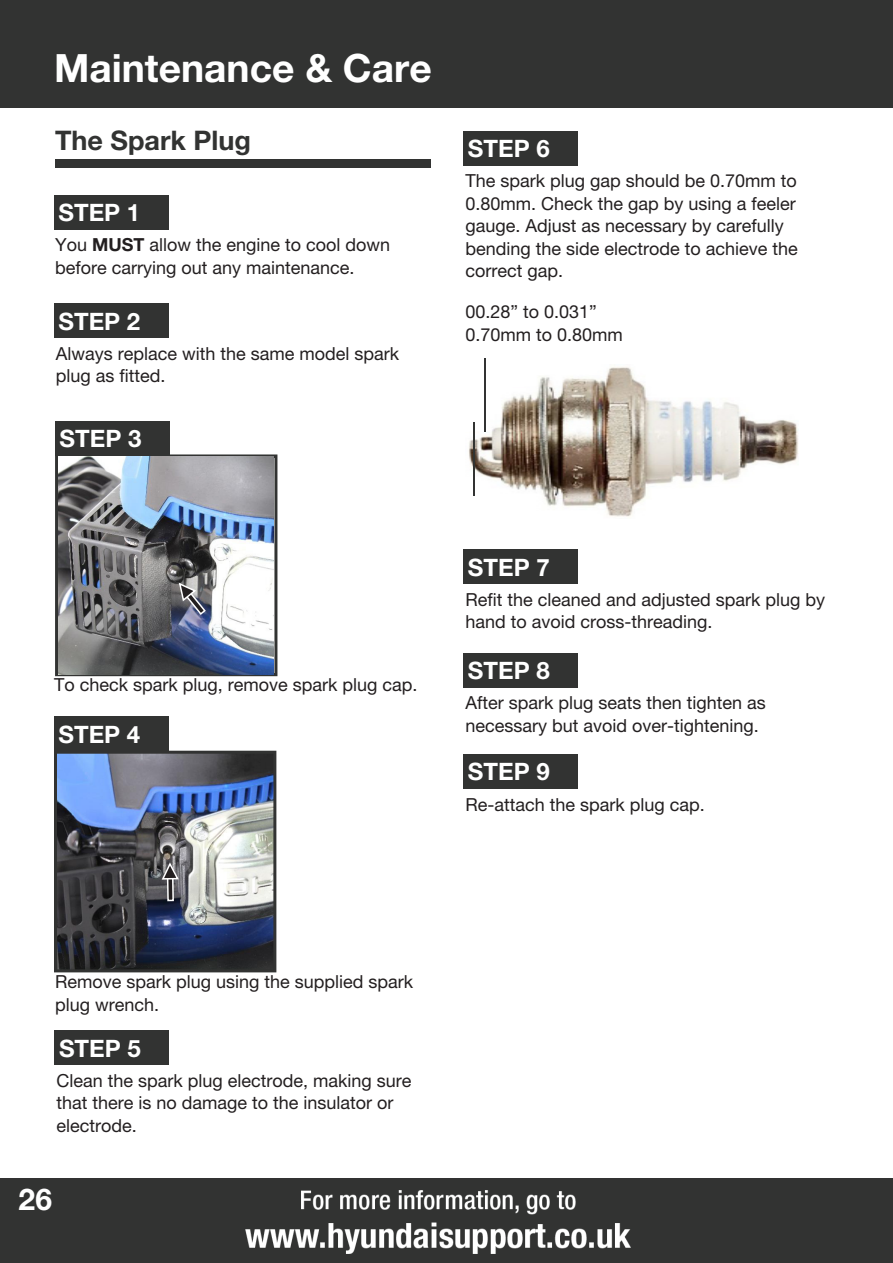
<style>
.page{position:relative;width:893px;height:1263px;background:#fff}
.page>*{position:absolute;margin:0;border:0;box-sizing:border-box;transform-origin:0 0}
.t1{font:700 39px "Helvetica Neue LT Pro";color:#fff}
.t2{font:700 30px "Helvetica Neue LT Pro";color:#fff}
.t3{font:700 27px "Helvetica Neue LT Pro";color:#323332}
.t4{font:700 24px "Helvetica Neue LT Pro";color:#fff}
.t5{font:18px/22.5px "Helvetica Neue LT Pro";color:#231f20}
.s1{font-weight:700}
</style>
<div class="page">
<div style="left:0;top:0;width:893px;height:107px;background:#323332"></div>
<div style="left:0;top:1178px;width:893px;height:85px;background:#323332"></div>
<div style="left:55px;top:159px;width:376px;height:9px;background:#323332"></div>
<div style="left:54px;top:195px;width:114px;height:35px;background:#323332"></div>
<div style="left:54px;top:303px;width:114px;height:35px;background:#323332"></div>
<div style="left:55px;top:421px;width:114px;height:34px;background:#323332"></div>
<div style="left:54px;top:716px;width:114px;height:35px;background:#323332"></div>
<div style="left:55px;top:1030px;width:114px;height:35px;background:#323332"></div>
<div style="left:463px;top:131px;width:115px;height:35px;background:#323332"></div>
<img style="left:469px;top:367px;width:329px;height:150px">
<hr style="left:473px;top:422px;width:2px;height:74px;background:#323332">
<hr style="left:484px;top:359px;width:2px;height:73px;background:#323332">
<div style="left:463px;top:549px;width:115px;height:35px;background:#323332"></div>
<div style="left:463px;top:653px;width:115px;height:34px;background:#323332"></div>
<div style="left:463px;top:754px;width:115px;height:35px;background:#323332"></div>
<div style="left:55px;top:454px;width:222px;height:222px;border:3px solid #323332"></div>
<img style="left:58px;top:457px;width:216px;height:217px">
<svg style="left:178px;top:582px;width:29px;height:34px"></svg>
<img style="left:58px;top:755px;width:214px;height:213px">
<div style="left:54px;top:751px;width:222px;height:221px;border:3px solid #323332"></div>
<svg style="left:160px;top:862px;width:20px;height:40px"></svg>
<img style="left:245px;top:1190px;width:386px;height:64px">
<p class="t1" style="left:54px;top:44px;width:379px">Maintenance &amp; Care</p>
<p class="t3" style="left:55px;top:124px;width:198px">The Spark Plug</p>
<p class="t4" style="left:58px;top:198px;width:83px">STEP 1</p>
<p class="t5" style="left:55px;top:233px;width:337px">You <span class="s1">MUST</span> allow the engine to cool down</p>
<p class="t5" style="left:55px;top:256px;width:301px">before carrying out any maintenance.</p>
<p class="t4" style="left:58px;top:306px;width:83px">STEP 2</p>
<p class="t5" style="left:56px;top:342px;width:345px">Always replace with the same model spark plug as fitted.</p>
<p class="t4" style="left:60px;top:424px;width:83px">STEP 3</p>
<p class="t4" style="left:468px;top:134px;width:83px">STEP 6</p>
<p class="t5" style="left:465px;top:170px;width:333px;text-align:justify">The spark plug gap should be 0.70mm to 0.80mm. Check the gap by using a feeler gauge. Adjust as necessary by carefully</p>
<p class="t5" style="left:465px;top:237px;width:334px">bending the side electrode to achieve the correct gap.</p>
<p class="t5" style="left:465px;top:300px;width:133px">00.28” to 0.031”</p>
<p class="t5" style="left:465px;top:323px;width:159px">0.70mm to 0.80mm</p>
<p class="t5" style="left:54px;top:673px;width:365px">To check spark plug, remove spark plug cap.</p>
<p class="t4" style="left:58px;top:719px;width:83px">STEP 4</p>
<p class="t4" style="left:468px;top:552px;width:83px">STEP 7</p>
<p class="t5" style="left:465px;top:588px;width:361px">Refit the cleaned and adjusted spark plug by hand to avoid cross-threading.</p>
<p class="t4" style="left:468px;top:656px;width:83px">STEP 8</p>
<p class="t5" style="left:465px;top:691px;width:302px">After spark plug seats then tighten as</p>
<p class="t5" style="left:465px;top:714px;width:295px">necessary but avoid over-tightening.</p>
<p class="t4" style="left:468px;top:757px;width:83px">STEP 9</p>
<p class="t5" style="left:465px;top:793px;width:241px">Re-attach the spark plug cap.</p>
<p class="t5" style="left:55px;top:970px;width:360px">Remove spark plug using the supplied spark plug wrench.</p>
<p class="t4" style="left:59px;top:1033px;width:83px">STEP 5</p>
<p class="t5" style="left:56px;top:1069px;width:357px">Clean the spark plug electrode, making sure that there is no damage to the insulator or electrode.</p>
<p class="t2" style="left:19px;top:1181px;width:35px">26</p>
<p class="t2" style="left:8px;top:1181px;width:35px">15</p>
</div>
